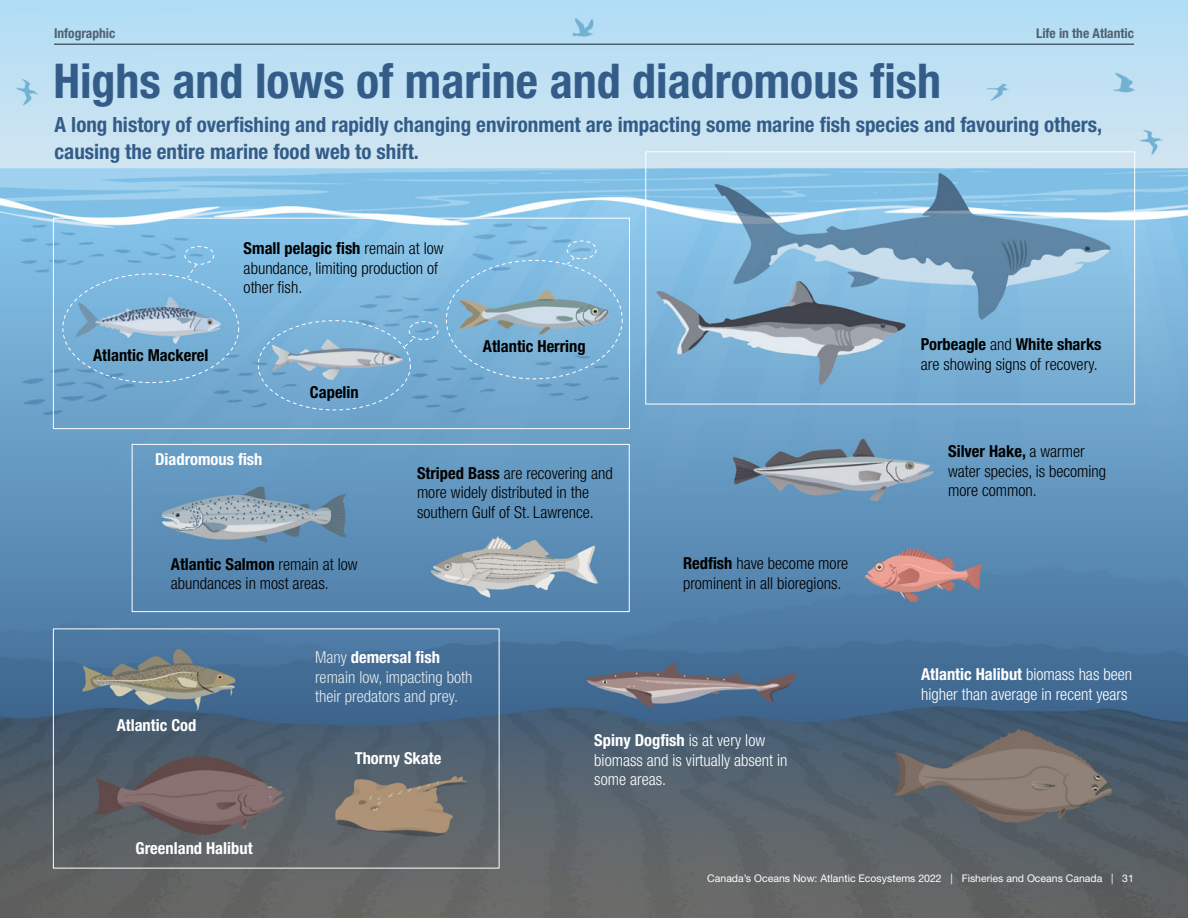
<style>
.page{position:relative;width:1188px;height:918px;background:#fff}
.page>*{position:absolute;margin:0;border:0;box-sizing:border-box;transform-origin:0 0}
.t1{font:700 condensed 48px "Helvetica Neue LT Std";color:#335d88}
.t2{font:700 condensed 21px/27px "Helvetica Neue LT Std";color:#335d88}
.t3{font:300 condensed 16.5px/19.5px "Helvetica Neue LT Std";color:#000}
.t4{font:300 condensed 16.5px/19.5px "Helvetica Neue LT Std";color:#fff}
.t5{font:300 condensed 16.5px/19.5px "Helvetica Neue LT Std";color:#e2e9ee}
.t6{font:700 condensed 16.5px "Helvetica Neue LT Std";color:#fff}
.t7{font:700 condensed 16.5px "Helvetica Neue LT Std";color:#000}
.t8{font:700 condensed 13.5px "Helvetica Neue LT Std";color:#4f616e}
.t9{font:10.5px "Helvetica Neue LT Std";color:#fff}
.s1{font-weight:700}
.s2{font-weight:700;color:#fff}
</style>
<div class="page">
<img style="left:0;top:0;width:1188px;height:918px">
<div style="left:645px;top:151px;width:490px;height:253px;border:1px solid #fff"></div>
<div style="left:53px;top:629px;width:447px;height:240px;border:1px solid #fff"></div>
<div style="left:132px;top:444px;width:498px;height:168px;border:1px solid #fff"></div>
<div style="left:53px;top:218px;width:577px;height:211px;border:1px solid #fff"></div>
<div style="left:409px;top:321px;width:29px;height:19px;border:1px dashed #fff;border-radius:50%"></div>
<svg style="left:404px;top:336px;width:12px;height:11px"></svg>
<div style="left:567px;top:241px;width:30px;height:18px;border:1px dashed #fff;border-radius:50%"></div>
<svg style="left:566px;top:257px;width:10px;height:8px"></svg>
<div style="left:185px;top:246px;width:29px;height:19px;border:1px dashed #fff;border-radius:50%"></div>
<svg style="left:186px;top:263px;width:12px;height:16px"></svg>
<hr style="left:54px;top:44px;width:1080px;height:1px;background:#4f616e">
<p class="t8" style="left:54px;top:25px;width:63px">Infographic</p>
<p class="t8" style="left:1036px;top:25px;width:99px">Life in the Atlantic</p>
<p class="t1" style="left:53px;top:52px;width:889px">Highs and lows of marine and diadromous fish</p>
<p class="t2" style="left:55px;top:110px;width:1049px">A long history of overfishing and rapidly changing environment are impacting some marine fish species and favouring others, causing the entire marine food web to shift.</p>
<p class="t7" style="left:93px;top:345px;width:117px">Atlantic Mackerel</p>
<p class="t3" style="left:244px;top:239px;width:201px"><span class="s1">Small pelagic fish</span> remain at low abundance, limiting production of other fish.</p>
<p class="t7" style="left:310px;top:383px;width:50px">Capelin</p>
<p class="t7" style="left:483px;top:336px;width:104px">Atlantic Herring</p>
<p class="t6" style="left:155px;top:449px;width:109px">Diadromous fish</p>
<p class="t3" style="left:171px;top:554px;width:188px"><span class="s1">Atlantic Salmon</span> remain at low abundances in most areas.</p>
<p class="t3" style="left:417px;top:463px;width:197px"><span class="s1">Striped Bass</span> are recovering and more widely distributed in the southern Gulf of St. Lawrence.</p>
<p class="t6" style="left:117px;top:715px;width:81px">Atlantic Cod</p>
<p class="t5" style="left:315px;top:648px;width:159px">Many <span class="s2">demersal fish </span>remain low, impacting both their predators and prey.</p>
<p class="t3" style="left:683px;top:554px;width:167px"><span class="s1">Redfish</span> have become more prominent in all bioregions.</p>
<p class="t6" style="left:136px;top:838px;width:118px">Greenland Halibut</p>
<p class="t6" style="left:355px;top:748px;width:88px">Thorny Skate</p>
<p class="t4" style="left:594px;top:730px;width:195px"><span class="s1">Spiny Dogfish</span> is at very low biomass and is virtually absent in some areas.</p>
<p class="t3" style="left:921px;top:335px;width:182px"><span class="s1">Porbeagle</span> and <span class="s1">White sharks </span>are showing signs of recovery.</p>
<p class="t3" style="left:948px;top:441px;width:160px"><span class="s1">Silver Hake,</span> a warmer water species, is becoming more common.</p>
<p class="t4" style="left:921px;top:664px;width:213px"><span class="s1">Atlantic Halibut</span> biomass has been higher than average in recent years</p>
<p class="t9" style="left:707px;top:872px;width:428px">Canada’s Oceans Now: Atlantic Ecosystems 2022 | Fisheries and Oceans Canada | 31</p>
</div>
